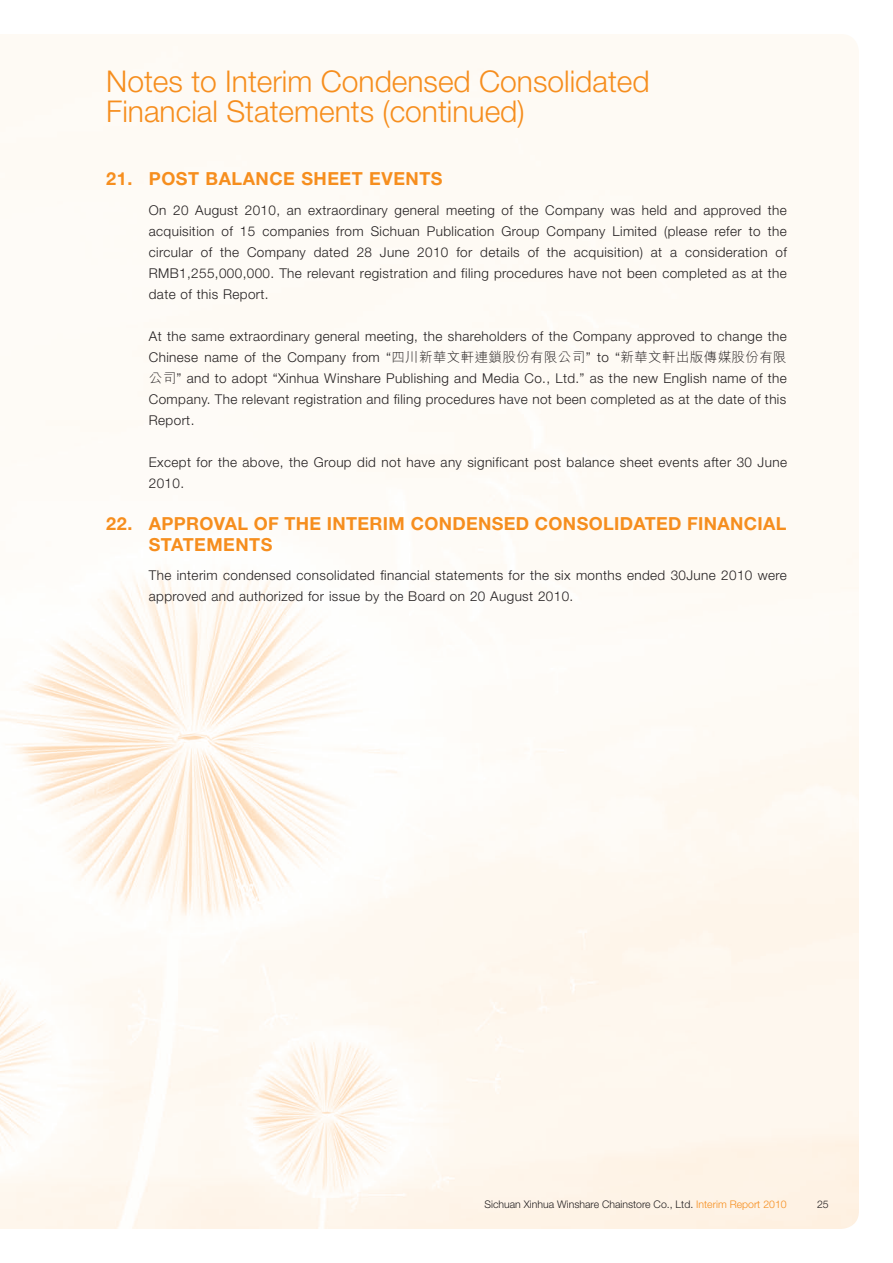
<style>
.page{position:relative;width:893px;height:1263px;background:#fff}
.page>*{position:absolute;margin:0;border:0;box-sizing:border-box;transform-origin:0 0}
.t1{font:300 30px/30px "Helvetica Neue LT Std";color:#f68e1e}
.t2{font:700 18px "Helvetica Neue LT Std";letter-spacing:.03em;color:#f68e1e}
.t3{font:300 13.5px/21px "Helvetica Neue LT Std";letter-spacing:.03em;color:#231f20;text-align:justify}
.t4{font:300 10.5px "Helvetica Neue LT Std";color:#231f20}
.s1{font-family:"M Hei HK"}
.s2{color:#f68e1e}
</style>
<div class="page">
<img style="left:0;top:34px;width:859px;height:1195px">
<h1 class="t1" style="left:106px;top:66px;width:545px">Notes to Interim Condensed Consolidated<br>Financial Statements (continued)</h1>
<h2 class="t2" style="left:106px;top:167px;width:338px">21. POST BALANCE SHEET EVENTS</h2>
<p class="t3" style="left:149px;top:199px;width:640px">On 20 August 2010, an extraordinary general meeting of the Company was held and approved the acquisition of 15 companies from Sichuan Publication Group Company Limited (please refer to the circular of the Company dated 28 June 2010 for details of the acquisition) at a consideration of RMB1,255,000,000. The relevant registration and filing procedures have not been completed as at the date of this Report.</p>
<p class="t3" style="left:149px;top:325px;width:640px">At the same extraordinary general meeting, the shareholders of the Company approved to change the Chinese name of the Company from “<span class="s1">四川新華文軒連鎖股份有限公司</span>” to “<span class="s1">新華文軒出版傳媒股份有限公司</span>” and to adopt “Xinhua Winshare Publishing and Media Co., Ltd.” as the new English name of the Company. The relevant registration and filing procedures have not been completed as at the date of this Report.</p>
<p class="t3" style="left:149px;top:451px;width:640px">Except for the above, the Group did not have any significant post balance sheet events after 30 June<br>2010.</p>
<h2 class="t2" style="left:106px;top:512px;width:69px">22. APPROVAL</h2>
<h2 class="t2" style="left:254px;top:512px;width:44px">OF THE</h2>
<h2 class="t2" style="left:327px;top:512px;width:19px">INTERIM</h2>
<h2 class="t2" style="left:411px;top:512px;width:28px">CONDENSED</h2>
<h2 class="t2" style="left:535px;top:512px;width:27px">CONSOLIDATED</h2>
<h2 class="t2" style="left:687px;top:512px;width:23px">FINANCIAL</h2>
<h2 class="t2" style="left:149px;top:533px;width:26px">STATEMENTS</h2>
<p class="t3" style="left:149px;top:564px;width:640px">The interim condensed consolidated financial statements for the six months ended 30June 2010 were approved and authorized for issue by the Board on 20 August 2010.</p>
<p class="t4" style="left:485px;top:1198px;width:304px">Sichuan Xinhua Winshare Chainstore Co., Ltd. <span class="s2">Interim Report 2010</span></p>
<p class="t4" style="left:817px;top:1198px;width:13px">25</p>
</div>
